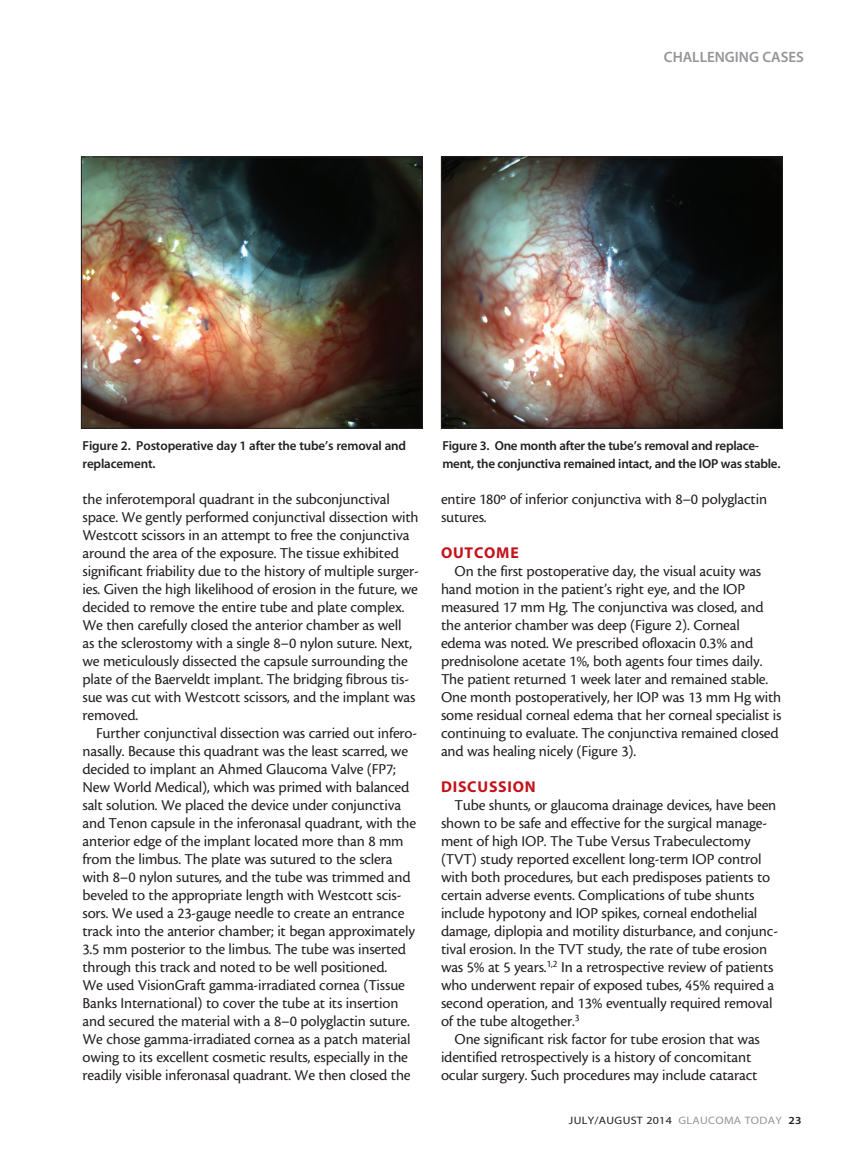
<style>
.page{position:relative;width:864px;height:1161px;background:#fff}
.page>*{position:absolute;margin:0;border:0;box-sizing:border-box;transform-origin:0 0}
.body{font:15.75px/18px "Cronos MM 408 10";letter-spacing:-.01em;color:#231f20}
.subhead{font:15.75px "Myriad MM 700 600";letter-spacing:.05em;color:#c4121a}
.t1{font:15px "Myriad MM 565 600";color:#939598}
.t2{font:13.05px/18px "Myriad MM 565 600";letter-spacing:-.02em;color:#231f20}
.t3{font:10.8px "Myriad MM 400 600";letter-spacing:.025em;color:#231f20;scale:1.11 1}
.s1{color:#939598}
.s2{font-family:"Myriad MM 565 600"}
</style>
<div class="page">
<img style="left:83px;top:159px;width:338px;height:268px">
<div style="left:81px;top:157px;width:342px;height:272px;border:1px solid #231f20"></div>
<img style="left:443px;top:159px;width:338px;height:268px">
<div style="left:441px;top:157px;width:342px;height:272px;border:1px solid #231f20"></div>
<p class="t1" style="left:664px;top:50px;width:142px">CHALLENGING CASES</p>
<p class="t2" style="left:82px;top:437px;width:325px">Figure 2. Postoperative day 1 after the tube’s removal and replacement.</p>
<p class="t2" style="left:442px;top:437px;width:339px">Figure 3. One month after the tube’s removal and replace&shy;ment, the conjunctiva remained intact, and the IOP was stable.</p>
<p class="body" style="left:82px;top:490px;width:338px">the inferotemporal quadrant in the subconjunctival space. We gently performed conjunctival dissection with Westcott scissors in an attempt to free the conjunctiva around the area of the exposure. The tissue exhibited significant friability due to the history of multiple surger&shy;ies. Given the high likelihood of erosion in the future, we decided to remove the entire tube and plate complex.<br>We then carefully closed the anterior chamber as well<br>as the sclerostomy with a single 8–0 nylon suture. Next, we meticulously dissected the capsule surrounding the plate of the Baerveldt implant. The bridging fibrous tis&shy;sue was cut with Westcott scissors, and the implant was removed.</p>
<p class="body" style="left:82px;top:724px;width:336px;text-indent:14px">Further conjunctival dissection was carried out infero&shy;nasally. Because this quadrant was the least scarred, we decided to implant an Ahmed Glaucoma Valve (FP7; New World Medical), which was primed with balanced salt solution. We placed the device under conjunctiva and Tenon capsule in the inferonasal quadrant, with the anterior edge of the implant located more than 8 mm from the limbus. The plate was sutured to the sclera with 8–0 nylon sutures, and the tube was trimmed and beveled to the appropriate length with Westcott scis&shy;sors. We used a 23-gauge needle to create an entrance track into the anterior chamber; it began approximately 3.5 mm posterior to the limbus. The tube was inserted through this track and noted to be well positioned.<br>We used VisionGraft gamma-irradiated cornea (Tissue Banks International) to cover the tube at its insertion and secured the material with a 8–0 polyglactin suture.<br>We chose gamma-irradiated cornea as a patch material owing to its excellent cosmetic results, especially in the readily visible inferonasal quadrant. We then closed the</p>
<p class="body" style="left:441px;top:490px;width:328px">entire 180º of inferior conjunctiva with 8–0 polyglactin sutures.</p>
<p class="subhead" style="left:441px;top:545px;width:79px">OUTCOME</p>
<p class="body" style="left:441px;top:562px;width:342px;text-indent:14px">On the first postoperative day, the visual acuity was hand motion in the patient’s right eye, and the IOP measured 17 mm Hg. The conjunctiva was closed, and the anterior chamber was deep (Figure 2). Corneal edema was noted. We prescribed ofloxacin 0.3% and prednisolone acetate 1%, both agents four times daily.<br>The patient returned 1 week later and remained stable.<br>One month postoperatively, her IOP was 13 mm Hg with some residual corneal edema that her corneal specialist is continuing to evaluate. The conjunctiva remained closed and was healing nicely (Figure 3).</p>
<p class="subhead" style="left:441px;top:779px;width:96px">DISCUSSION</p>
<p class="body" style="left:441px;top:796px;width:339px;text-indent:14px">Tube shunts, or glaucoma drainage devices, have been shown to be safe and effective for the surgical manage&shy;ment of high IOP. The Tube Versus Trabeculectomy (TVT) study reported excellent long-term IOP control with both procedures, but each predisposes patients to certain adverse events. Complications of tube shunts include hypotony and IOP spikes, corneal endothelial damage, diplopia and motility disturbance, and conjunc&shy;tival erosion. In the TVT study, the rate of tube erosion was 5% at 5 years.<sup>1,2</sup> In a retrospective review of patients who underwent repair of exposed tubes, 45% required a second operation, and 13% eventually required removal of the tube altogether.<sup>3</sup></p>
<p class="body" style="left:441px;top:1030px;width:320px;text-indent:14px">One significant risk factor for tube erosion that was identified retrospectively is a history of concomitant ocular surgery. Such procedures may include cataract</p>
<p class="t3" style="left:569px;top:1115px;width:211px">JULY/AUGUST 2014 <span class="s1">GLAUCOMA TODAY</span> <span class="s2">23</span></p>
</div>
